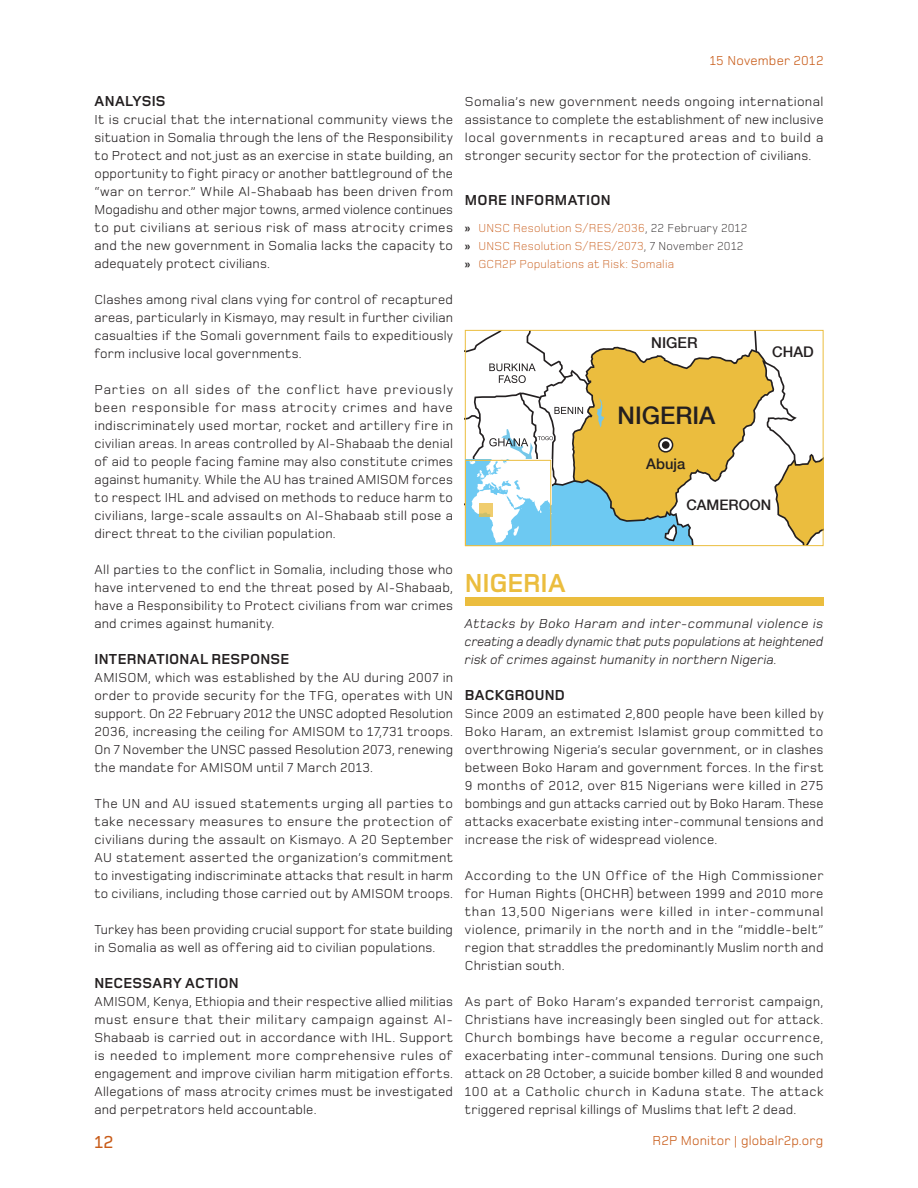
<style>
.page{position:relative;width:918px;height:1188px;background:#fff}
.page>*{position:absolute;margin:0;border:0;box-sizing:border-box;transform-origin:0 0}
.t1{font:700 27px "Foundry Monoline";letter-spacing:-.01em;color:#ebbd3e}
.t2{font:500 24.3px "Helvetica Neue";color:#231f20}
.t3{font:500 18px "Foundry Monoline";color:#c85b18}
.t4{font:500 16.65px/20.1px "Helvetica Neue";color:#231f20;text-align:center}
.t5{font:700 15px "Foundry Monoline";letter-spacing:.01em;color:#231f20}
.t6{font:500 15px "Helvetica Neue";color:#231f20}
.t7{font:500 14.7px "Helvetica Neue";color:#231f20}
.t8{font:500 14.55px "Helvetica Neue";color:#231f20}
.t9{font:13.5px/18px "Foundry Monoline";letter-spacing:.015em;color:#231f20;text-align:justify}
.t10{font:italic 13.5px/18px "Foundry Monoline";letter-spacing:.015em;color:#231f20;text-align:justify}
.t11{font:13.5px "Foundry Monoline";letter-spacing:.015em;color:#c85b18}
.t12{font:300 12px/18px "Foundry Monoline";letter-spacing:.02em;color:#c85b18}
.s1{font-family:"Myriad Pro";font-weight:700;color:#231f20}
.s2{color:#231f20}
</style>
<div class="page">
<svg style="left:465px;top:330px;width:359px;height:216px"></svg>
<div style="left:465px;top:460px;width:86px;height:86px;border:1px solid #ebbd3e"></div>
<svg style="left:479px;top:503px;width:13px;height:13px"></svg>
<div style="left:465px;top:597px;width:359px;height:9px;background:#ebbd3e"></div>
<p class="t11" style="left:710px;top:53px;width:115px">15 November 2012</p>
<p class="t5" style="left:94px;top:93px;width:73px">ANALYSIS</p>
<p class="t9" style="left:94px;top:111px;width:360px">It is crucial that the international community views the situation in Somalia through the lens of the Responsibility to Protect and not just as an exercise in state building, an opportunity to fight piracy or another battleground of the “war on terror.” While Al-Shabaab has been driven from Mogadishu and other major towns, armed violence continues to put civilians at serious risk of mass atrocity crimes and the new government in Somalia lacks the capacity to adequately protect civilians.</p>
<p class="t9" style="left:94px;top:291px;width:360px">Clashes among rival clans vying for control of recaptured areas, particularly in Kismayo, may result in further civilian casualties if the Somali government fails to expeditiously form inclusive local governments.</p>
<p class="t9" style="left:94px;top:381px;width:360px">Parties on all sides of the conflict have previously been responsible for mass atrocity crimes and have indiscriminately used mortar, rocket and artillery fire in civilian areas. In areas controlled by Al-Shabaab the denial of aid to people facing famine may also constitute crimes against humanity. While the AU has trained AMISOM forces to respect IHL and advised on methods to reduce harm to civilians, large-scale assaults on Al-Shabaab still pose a direct threat to the civilian population.</p>
<p class="t9" style="left:94px;top:561px;width:360px">All parties to the conflict in Somalia, including those who have intervened to end the threat posed by Al-Shabaab, have a Responsibility to Protect civilians from war crimes and crimes against humanity.</p>
<p class="t5" style="left:94px;top:651px;width:196px">INTERNATIONAL RESPONSE</p>
<p class="t9" style="left:94px;top:669px;width:360px">AMISOM, which was established by the AU during 2007 in order to provide security for the TFG, operates with UN support. On 22 February 2012 the UNSC adopted Resolution 2036, increasing the ceiling for AMISOM to 17,731 troops.<br>On 7 November the UNSC passed Resolution 2073, renewing the mandate for AMISOM until 7 March 2013.</p>
<p class="t9" style="left:94px;top:795px;width:360px">The UN and AU issued statements urging all parties to take necessary measures to ensure the protection of civilians during the assault on Kismayo. A 20 September AU statement asserted the organization’s commitment to investigating indiscriminate attacks that result in harm to civilians, including those carried out by AMISOM troops.</p>
<p class="t9" style="left:94px;top:921px;width:360px">Turkey has been providing crucial support for state building in Somalia as well as offering aid to civilian populations.</p>
<p class="t5" style="left:94px;top:975px;width:146px">NECESSARY ACTION</p>
<p class="t9" style="left:94px;top:993px;width:360px">AMISOM, Kenya, Ethiopia and their respective allied militias must ensure that their military campaign against Al-Shabaab is carried out in accordance with IHL. Support is needed to implement more comprehensive rules of engagement and improve civilian harm mitigation efforts.<br>Allegations of mass atrocity crimes must be investigated and perpetrators held accountable.</p>
<p class="t9" style="left:465px;top:93px;width:360px">Somalia’s new government needs ongoing international assistance to complete the establishment of new inclusive local governments in recaptured areas and to build a stronger security sector for the protection of civilians.</p>
<p class="t5" style="left:465px;top:192px;width:147px">MORE INFORMATION</p>
<p class="t12" style="left:465px;top:219px;width:284px"><span class="s1">»</span> UNSC Resolution S/RES/2036<span class="s2">, 22 February 2012 </span><span class="s1">»</span> UNSC Resolution S/RES/2073<span class="s2">, 7 November 2012 </span><span class="s1">»</span> GCR2P Populations at Risk: Somalia</p>
<p class="t6" style="left:651px;top:334px;width:48px">NIGER</p>
<p class="t7" style="left:772px;top:343px;width:43px">CHAD</p>
<h2 class="t2" style="left:618px;top:400px;width:99px">NIGERIA</h2>
<p class="t7" style="left:646px;top:455px;width:40px">Abuja</p>
<p class="t4" style="left:393px;top:426px;width:73px">CÔTE<br>D’IVOIRE</p>
<p class="t8" style="left:686px;top:496px;width:86px">CAMEROON</p>
<h1 class="t1" style="left:465px;top:568px;width:102px">NIGERIA</h1>
<p class="t10" style="left:465px;top:615px;width:360px">Attacks by Boko Haram and inter-communal violence is creating a deadly dynamic that puts populations at heightened risk of crimes against humanity in northern Nigeria.</p>
<p class="t5" style="left:465px;top:687px;width:102px">BACKGROUND</p>
<p class="t9" style="left:465px;top:705px;width:360px">Since 2009 an estimated 2,800 people have been killed by Boko Haram, an extremist Islamist group committed to overthrowing Nigeria’s secular government, or in clashes between Boko Haram and government forces. In the first 9 months of 2012, over 815 Nigerians were killed in 275 bombings and gun attacks carried out by Boko Haram. These attacks exacerbate existing inter-communal tensions and increase the risk of widespread violence.</p>
<p class="t9" style="left:465px;top:867px;width:360px">According to the UN Office of the High Commissioner for Human Rights (OHCHR) between 1999 and 2010 more than 13,500 Nigerians were killed in inter-communal violence, primarily in the north and in the “middle-belt” region that straddles the predominantly Muslim north and Christian south.</p>
<p class="t9" style="left:465px;top:993px;width:360px">As part of Boko Haram’s expanded terrorist campaign, Christians have increasingly been singled out for attack.<br>Church bombings have become a regular occurrence, exacerbating inter-communal tensions. During one such attack on 28 October, a suicide bomber killed 8 and wounded 100 at a Catholic church in Kaduna state. The attack triggered reprisal killings of Muslims that left 2 dead.</p>
<h3 class="t3" style="left:94px;top:1132px;width:20px">12</h3>
<p class="t11" style="left:652px;top:1133px;width:173px">R2P Monitor | globalr2p.org</p>
</div>
